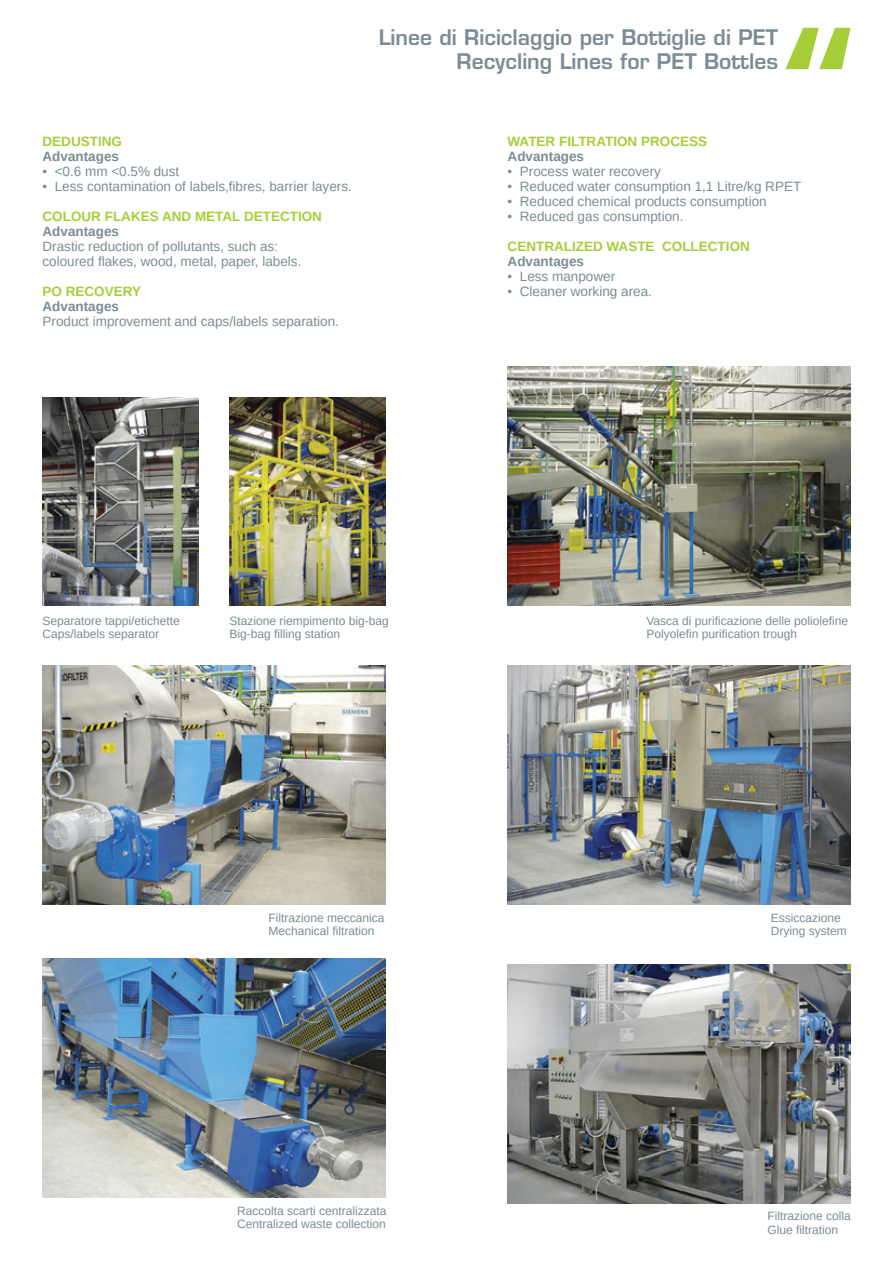
<style>
.page{position:relative;width:893px;height:1263px;background:#fff}
.page>*{position:absolute;margin:0;border:0;box-sizing:border-box;transform-origin:0 0}
.t1{font:600 21px/24px "Eurostile LT Std";color:#7b8c95;text-align:right}
.t2{font:13.5px/15px "Liberation Sans";color:#7b8c95}
.t3{font:700 13.5px "Liberation Sans";color:#a6ce39}
.t4{font:700 13.5px "Liberation Sans";color:#7b8c95}
.t5{font:12px/13.5px "Liberation Sans";color:#7b8c95}
</style>
<div class="page">
<img style="left:508px;top:366px;width:342px;height:239px">
<img style="left:508px;top:965px;width:342px;height:239px">
<img style="left:43px;top:666px;width:342px;height:239px">
<img style="left:508px;top:666px;width:342px;height:239px">
<img style="left:43px;top:958px;width:342px;height:239px">
<img style="left:229px;top:397px;width:156px;height:208px">
<img style="left:43px;top:397px;width:155px;height:208px">
<svg style="left:785px;top:28px;width:65px;height:41px"></svg>
<p class="t3" style="left:43px;top:132px;width:81px">DEDUSTING</p>
<p class="t4" style="left:43px;top:147px;width:78px">Advantages</p>
<p class="t2" style="left:43px;top:164px;width:138px">• &lt;0.6 mm &lt;0.5% dust</p>
<p class="t2" style="left:43px;top:179px;width:311px">• Less contamination of labels,fibres, barrier layers.</p>
<p class="t3" style="left:43px;top:207px;width:281px">COLOUR FLAKES AND METAL DETECTION</p>
<p class="t4" style="left:43px;top:222px;width:78px">Advantages</p>
<p class="t2" style="left:43px;top:239px;width:260px">Drastic reduction of pollutants, such as: coloured flakes, wood, metal, paper, labels.</p>
<p class="t3" style="left:43px;top:282px;width:100px">PO RECOVERY</p>
<p class="t4" style="left:43px;top:297px;width:78px">Advantages</p>
<p class="t2" style="left:43px;top:314px;width:298px">Product improvement and caps/labels separation.</p>
<h1 class="t1" style="left:379px;top:25px;width:401px">Linee di Riciclaggio per Bottiglie di PET<br>Recycling Lines for PET Bottles</h1>
<p class="t3" style="left:508px;top:132px;width:201px">WATER FILTRATION PROCESS</p>
<p class="t4" style="left:508px;top:147px;width:78px">Advantages</p>
<p class="t2" style="left:508px;top:164px;width:155px">• Process water recovery</p>
<p class="t2" style="left:508px;top:179px;width:295px">• Reduced water consumption 1,1 Litre/kg RPET</p>
<p class="t2" style="left:508px;top:194px;width:261px">• Reduced chemical products consumption</p>
<p class="t2" style="left:508px;top:209px;width:177px">• Reduced gas consumption.</p>
<p class="t3" style="left:508px;top:237px;width:244px">CENTRALIZED WASTE COLLECTION</p>
<p class="t4" style="left:508px;top:252px;width:78px">Advantages</p>
<p class="t2" style="left:508px;top:269px;width:109px">• Less manpower</p>
<p class="t2" style="left:508px;top:284px;width:146px">• Cleaner working area.</p>
<p class="t5" style="left:43px;top:614px;width:139px">Separatore tappi/etichette<br>Caps/labels separator</p>
<p class="t5" style="left:229px;top:614px;width:161px">Stazione riempimento big-bag<br>Big-bag filling station</p>
<p class="t5" style="left:646px;top:614px;width:203px">Vasca di purificazione delle poliolefine<br>Polyolefin purification trough</p>
<p class="t5" style="left:269px;top:911px;width:118px">Filtrazione meccanica<br>Mechanical filtration</p>
<p class="t5" style="left:771px;top:911px;width:78px">Essiccazione<br>Drying system</p>
<p class="t5" style="left:237px;top:1204px;width:151px">Raccolta scarti centralizzata<br>Centralized waste collection</p>
<p class="t5" style="left:767px;top:1209px;width:85px">Filtrazione colla<br>Glue filtration</p>
</div>
